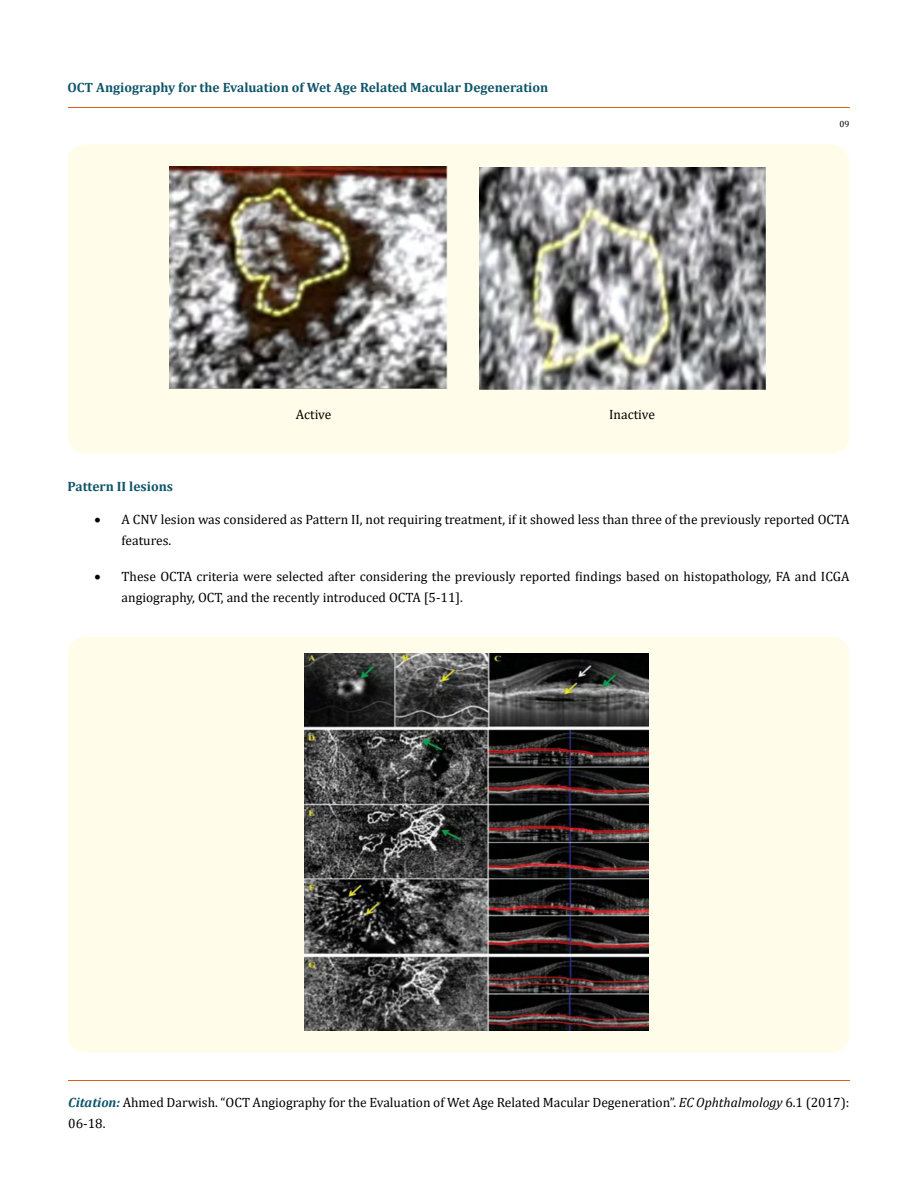
<style>
.page{position:relative;width:917px;height:1190px;background:#fff}
.page>*{position:absolute;margin:0;border:0;box-sizing:border-box;transform-origin:0 0}
.t1{font:13.5px/21px "Cambria";color:#000}
.t2{font:700 13.5px "Cambria";color:#0e546a}
.t3{font:9px "Cambria";color:#000}
.s1{font-weight:700;font-style:italic;color:#0e546a}
.s2{font-style:italic}
</style>
<div class="page">
<hr style="left:68px;top:108px;width:781px;height:1px;background:#e05d1a">
<hr style="left:68px;top:1080px;width:781px;height:1px;background:#e05d1a">
<div style="left:68px;top:144px;width:781px;height:309px;background:#fffde9;border-radius:18px"></div>
<img style="left:170px;top:167px;width:277px;height:222px">
<img style="left:479px;top:168px;width:286px;height:221px">
<div style="left:68px;top:636px;width:781px;height:416px;background:#fffde9;border-radius:18px"></div>
<img style="left:305px;top:653px;width:343px;height:377px">
<p class="t2" style="left:68px;top:77px;width:482px">OCT Angiography for the Evaluation of Wet Age Related Macular Degeneration</p>
<p class="t1" style="left:296px;top:404px;width:37px">Active</p>
<p class="t1" style="left:609px;top:404px;width:47px">Inactive</p>
<p class="t3" style="left:839px;top:119px;width:11px">09</p>
<p class="t2" style="left:68px;top:477px;width:107px">Pattern II lesions</p>
<p class="t1" style="left:121px;top:509px;width:729px;text-indent:-27px">• A CNV lesion was considered as Pattern II, not requiring treatment, if it showed less than three of the previously reported OCTA features.</p>
<p class="t1" style="left:121px;top:566px;width:729px;text-indent:-27px">• These OCTA criteria were selected after considering the previously reported findings based on histopathology, FA and ICGA angiography, OCT, and the recently introduced OCTA [5-11].</p>
<p class="t1" style="left:68px;top:1092px;width:782px"><span class="s1">Citation:</span> Ahmed Darwish. “OCT Angiography for the Evaluation of Wet Age Related Macular Degeneration”. <span class="s2">EC Ophthalmology</span> 6.1 (2017):<br>06-18.</p>
</div>
